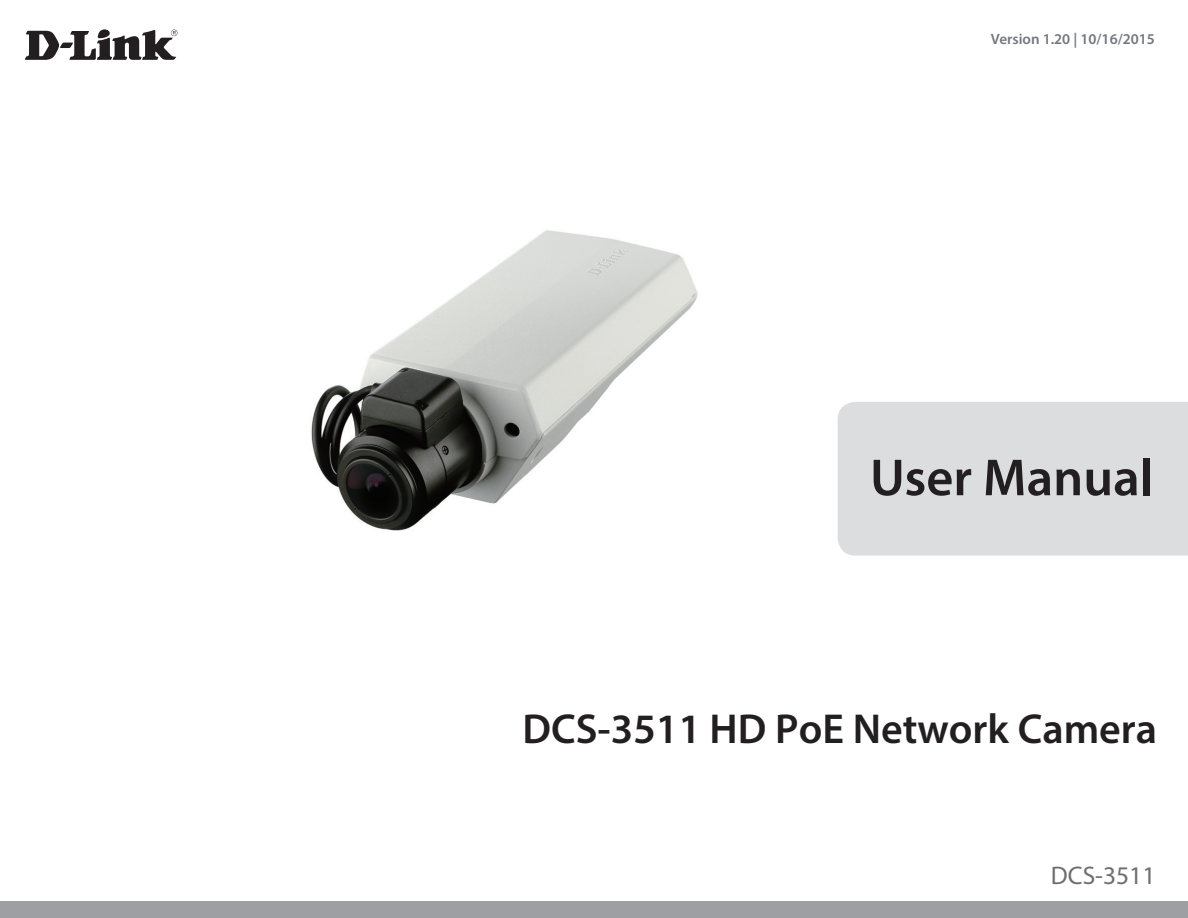
<style>
.page{position:relative;width:1188px;height:918px;background:#fff}
.page>*{position:absolute;margin:0;border:0;box-sizing:border-box;transform-origin:0 0}
.t1{font:600 52.5px "Myriad Pro";color:#231f20}
.t2{font:600 42px "Myriad Pro";color:#231f20}
.t3{font:25.5px "Myriad Pro";color:#6e6e71}
.t4{font:600 15px "Myriad Pro";color:#74787d}
</style>
<div class="page">
<div style="left:838px;top:402px;width:350px;height:154px;background:#dcdddf"></div>
<svg style="left:25px;top:29px;width:152px;height:31px"></svg>
<div style="left:0;top:901px;width:1188px;height:17px;background:#9d9fa2"></div>
<img style="left:311px;top:230px;width:387px;height:301px">
<p class="t4" style="left:991px;top:30px;width:166px">Version 1.20 | 10/16/2015</p>
<p class="t1" style="left:870px;top:444px;width:285px">User Manual</p>
<p class="t2" style="left:522px;top:702px;width:636px">DCS-3511 HD PoE Network Camera</p>
<p class="t3" style="left:1051px;top:860px;width:106px">DCS-3511</p>
</div>
